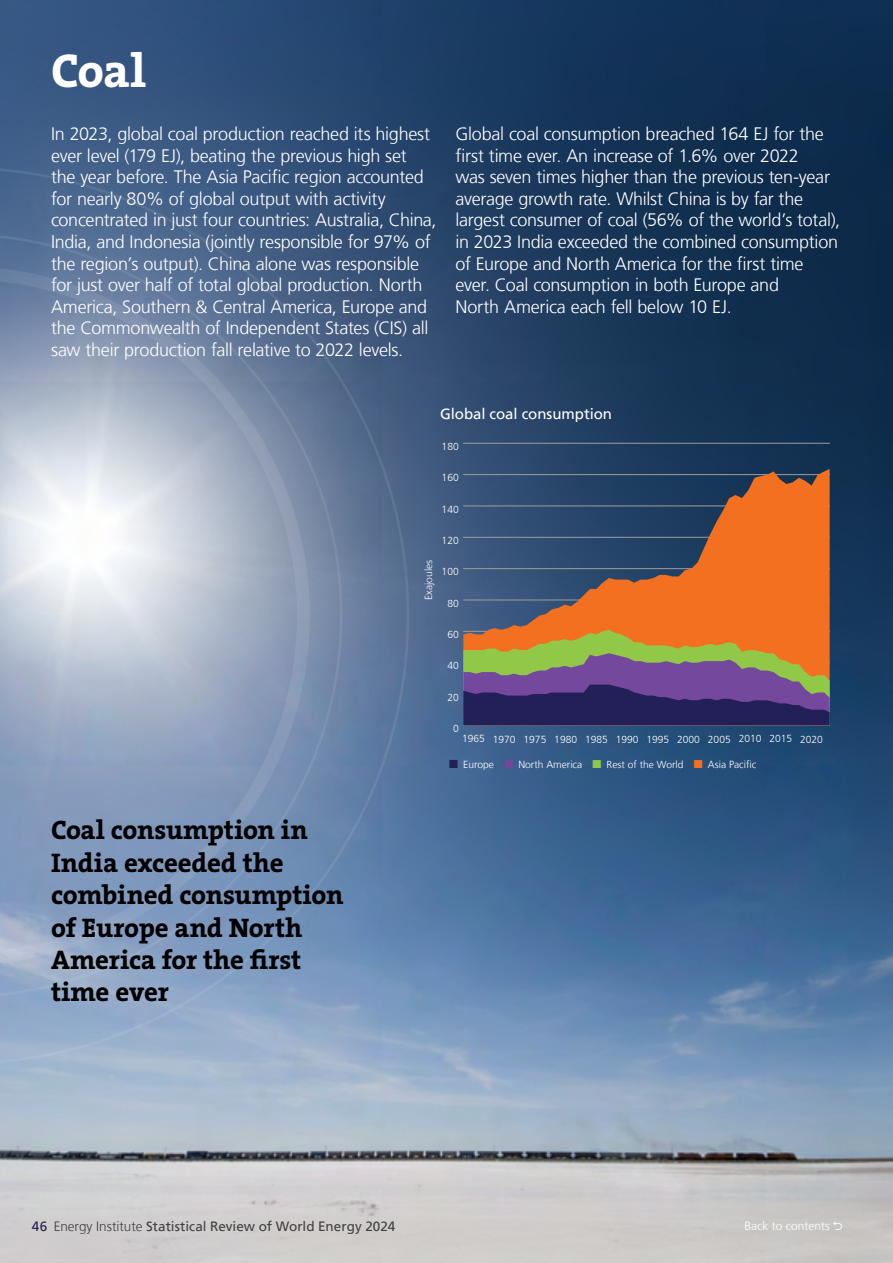
<style>
.page{position:relative;width:893px;height:1263px;background:#fff}
.page>*{position:absolute;margin:0;border:0;box-sizing:border-box;transform-origin:0 0}
.t1{font:700 48px "The Serif Office LF";color:#fff}
.t2{font:700 27px/32.4px "The Serif Office LF";letter-spacing:-.01em;color:#000}
.t3{font:300 18px/21.6px "Frutiger LT";letter-spacing:-.015em;color:#fff}
.t4{font:15px "Frutiger LT";letter-spacing:-.005em;color:#fff}
.t5{font:13.5px "Frutiger LT";color:#404040}
.t6{font:300 12px "Frutiger LT";color:#fff}
.t7{font:300 10.2px "Frutiger LT";color:#fff}
.s1{color:#231f58}
.s2{color:#74489d}
.s3{color:#92c848}
.s4{font-size:10.05px}
.s5{color:#f37021}
.s6{font-weight:300}
</style>
<div class="page">
<img style="left:0;top:0;width:893px;height:1263px">
<svg style="left:0;top:167px;width:409px;height:898px;background:#8397b4"></svg>
<hr style="left:463px;top:725px;width:367px;height:1px;background:#9d9d9c">
<hr style="left:463px;top:443px;width:367px;height:1px;background:#9d9d9c">
<svg style="left:463px;top:469px;width:367px;height:161px;background:#825a4d"></svg>
<svg style="left:463px;top:630px;width:367px;height:95px;background:#7a5e5e"></svg>
<svg style="left:834px;top:1221px;width:8px;height:9px"></svg>
<h1 class="t1" style="left:51px;top:39px;width:97px">Coal</h1>
<p class="t3" style="left:51px;top:123px;width:387px">In 2023, global coal production reached its highest ever level (179 EJ), beating the previous high set<br>the year before. The Asia Pacific region accounted for nearly 80% of global output with activity concentrated in just four countries: Australia, China, India, and Indonesia (jointly responsible for 97% of the region’s output). China alone was responsible for just over half of total global production. North America, Southern &amp; Central America, Europe and the Commonwealth of Independent States (CIS) all saw their production fall relative to 2022 levels.</p>
<p class="t3" style="left:455px;top:123px;width:386px">Global coal consumption breached 164 EJ for the first time ever. An increase of 1.6% over 2022<br>was seven times higher than the previous ten-year average growth rate. Whilst China is by far the largest consumer of coal (56% of the world’s total), in 2023 India exceeded the combined consumption of Europe and North America for the first time ever. Coal consumption in both Europe and<br>North America each fell below 10 EJ.</p>
<p class="t4" style="left:440px;top:404px;width:173px">Global coal consumption</p>
<p class="t7" style="left:449px;top:409px;width:110px">Global coal consumption</p>
<p class="t7" style="left:442px;top:440px;width:19px">180</p>
<p class="t7" style="left:442px;top:472px;width:19px">160</p>
<p class="t7" style="left:442px;top:503px;width:19px">140</p>
<h2 class="t2" style="left:51px;top:813px;width:294px">Coal consumption in<br>India exceeded the combined consumption of Europe and North<br>America for the first time ever</h2>
<p class="t7" style="left:423px;top:600px;width:41px;rotate:-90deg">Exajoules</p>
<p class="t7" style="left:442px;top:535px;width:19px">120</p>
<p class="t7" style="left:442px;top:566px;width:19px">100</p>
<p class="t7" style="left:447px;top:597px;width:13px">80</p>
<p class="t7" style="left:447px;top:629px;width:13px">60</p>
<p class="t7" style="left:447px;top:660px;width:13px">40</p>
<p class="t7" style="left:447px;top:691px;width:13px">20</p>
<p class="t7" style="left:453px;top:723px;width:7px">0</p>
<p class="t7" style="left:462px;top:733px;width:362px">1965 1970 1975 1980 1985 1990 1995 2000 2005 2010 2015 2020</p>
<p class="t7" style="left:449px;top:759px;width:309px"><span class="s1">■</span> Europe <span class="s2">■</span> North America <span class="s3">■</span> <span class="s4">Rest of the World</span> <span class="s5">■</span> Asia Pacific</p>
<p class="t5" style="left:32px;top:1218px;width:365px"><span class="s1">46</span> <span class="s6">Energy Institute</span> Statistical Review of World Energy 2024</p>
<p class="t6" style="left:744px;top:1219px;width:87px">Back to contents</p>
</div>
